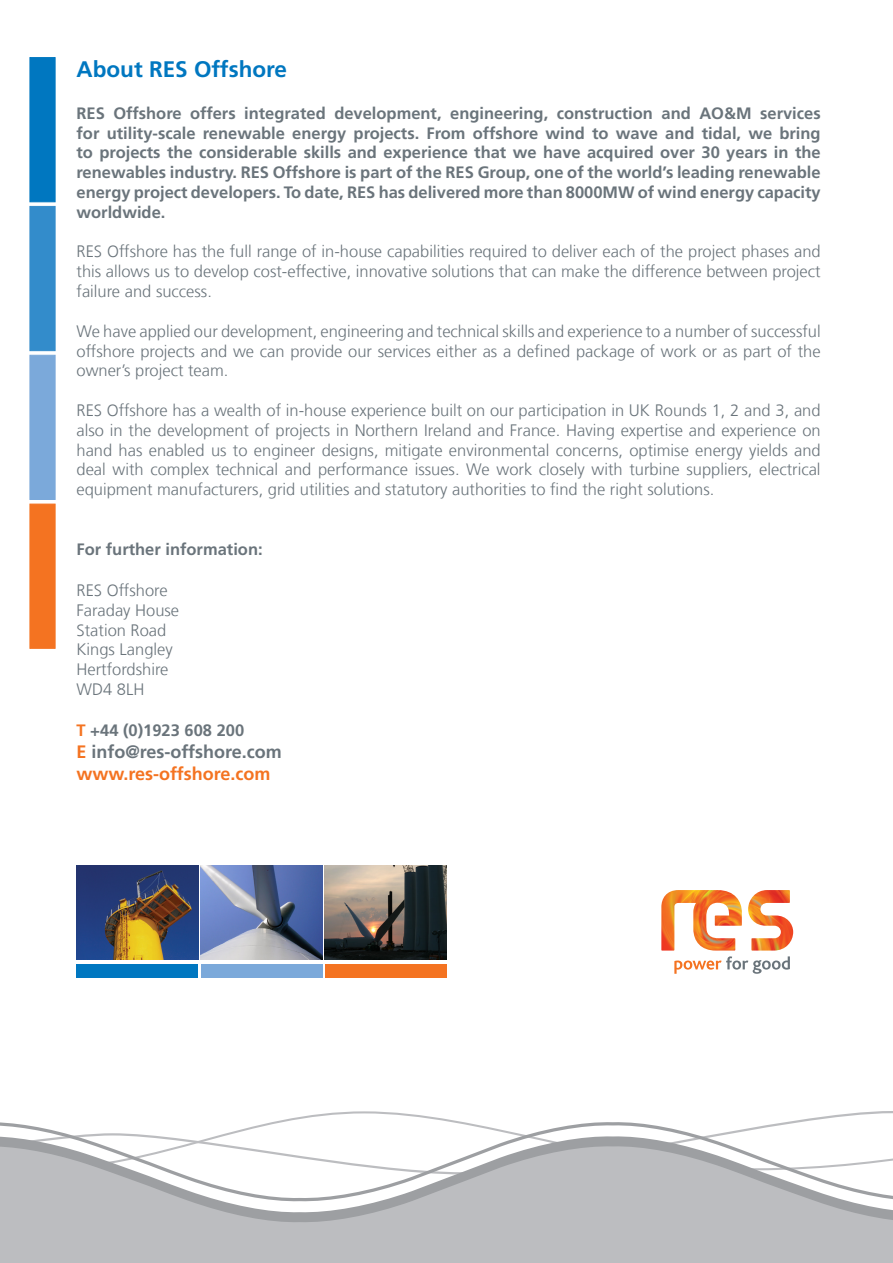
<style>
.page{position:relative;width:893px;height:1263px;background:#fff}
.page>*{position:absolute;margin:0;border:0;box-sizing:border-box;transform-origin:0 0}
.t1{font:700 22.5px "Frutiger LT Com";color:#0077c0}
.t2{font:700 18px/21.6px "Frutiger LT Com";color:#f47321}
.t3{font:300 16.5px/19.8px "Frutiger LT Com";color:#6a747b;text-align:justify}
.t4{font:700 16.5px/19.8px "Frutiger LT Com";color:#6a747b;text-align:justify}
.s1{color:#f47321}
.s2{color:#6a747b}
</style>
<div class="page">
<div style="left:30px;top:57px;width:25px;height:145px;background:#0077c0"></div>
<div style="left:30px;top:206px;width:25px;height:145px;background:#338ccb"></div>
<div style="left:30px;top:355px;width:25px;height:145px;background:#7ba9da"></div>
<div style="left:30px;top:504px;width:25px;height:144px;background:#f47321"></div>
<svg style="left:279px;top:1111px;width:614px;height:10px"></svg>
<svg style="left:0;top:1200px;width:893px;height:63px;fill:#bcbdc0"></svg>
<svg style="left:0;top:1121px;width:893px;height:79px"></svg>
<img style="left:661px;top:890px;width:132px;height:60px">
<svg style="left:674px;top:956px;width:116px;height:18px"></svg>
<img style="left:77px;top:865px;width:121px;height:94px">
<img style="left:201px;top:865px;width:121px;height:94px">
<img style="left:325px;top:865px;width:121px;height:94px">
<div style="left:77px;top:965px;width:121px;height:13px;background:#0077c0"></div>
<div style="left:201px;top:965px;width:121px;height:13px;background:#7ba9da"></div>
<div style="left:325px;top:965px;width:121px;height:13px;background:#f47321"></div>
<p class="t1" style="left:77px;top:56px;width:212px">About RES Offshore</p>
<p class="t4" style="left:77px;top:103px;width:746px">RES Offshore offers integrated development, engineering, construction and AO&amp;M services for utility-scale renewable energy projects. From offshore wind to wave and tidal, we bring to projects the considerable skills and experience that we have acquired over 30 years in the renewables industry. RES Offshore is part of the RES Group, one of the world’s leading renewable energy project developers. To date, RES has delivered more than 8000MW of wind energy capacity worldwide.</p>
<p class="t3" style="left:77px;top:242px;width:746px">RES Offshore has the full range of in-house capabilities required to deliver each of the project phases and this allows us to develop cost-effective, innovative solutions that can make the difference between project failure and success.</p>
<p class="t3" style="left:77px;top:321px;width:746px">We have applied our development, engineering and technical skills and experience to a number of successful offshore projects and we can provide our services either as a defined package of work or as part of the owner’s project team.</p>
<p class="t3" style="left:77px;top:400px;width:746px">RES Offshore has a wealth of in-house experience built on our participation in UK Rounds 1, 2 and 3, and also in the development of projects in Northern Ireland and France. Having expertise and experience on hand has enabled us to engineer designs, mitigate environmental concerns, optimise energy yields and deal with complex technical and performance issues. We work closely with turbine suppliers, electrical equipment manufacturers, grid utilities and statutory authorities to find the right solutions.</p>
<p class="t4" style="left:77px;top:539px;width:188px">For further information:</p>
<p class="t3" style="left:77px;top:580px;width:93px">RES Offshore</p>
<p class="t3" style="left:77px;top:600px;width:104px">Faraday House</p>
<p class="t3" style="left:77px;top:620px;width:91px">Station Road</p>
<p class="t3" style="left:77px;top:640px;width:98px">Kings Langley</p>
<p class="t3" style="left:77px;top:660px;width:93px">Hertfordshire</p>
<p class="t3" style="left:77px;top:679px;width:69px">WD4 8LH</p>
<p class="t4" style="left:77px;top:721px;width:169px"><span class="s1">T</span> +44 (0)1923 608 200</p>
<p class="t2" style="left:77px;top:741px;width:207px">E <span class="s2">info@res-offshore.com </span>www.res-offshore.com</p>
</div>
